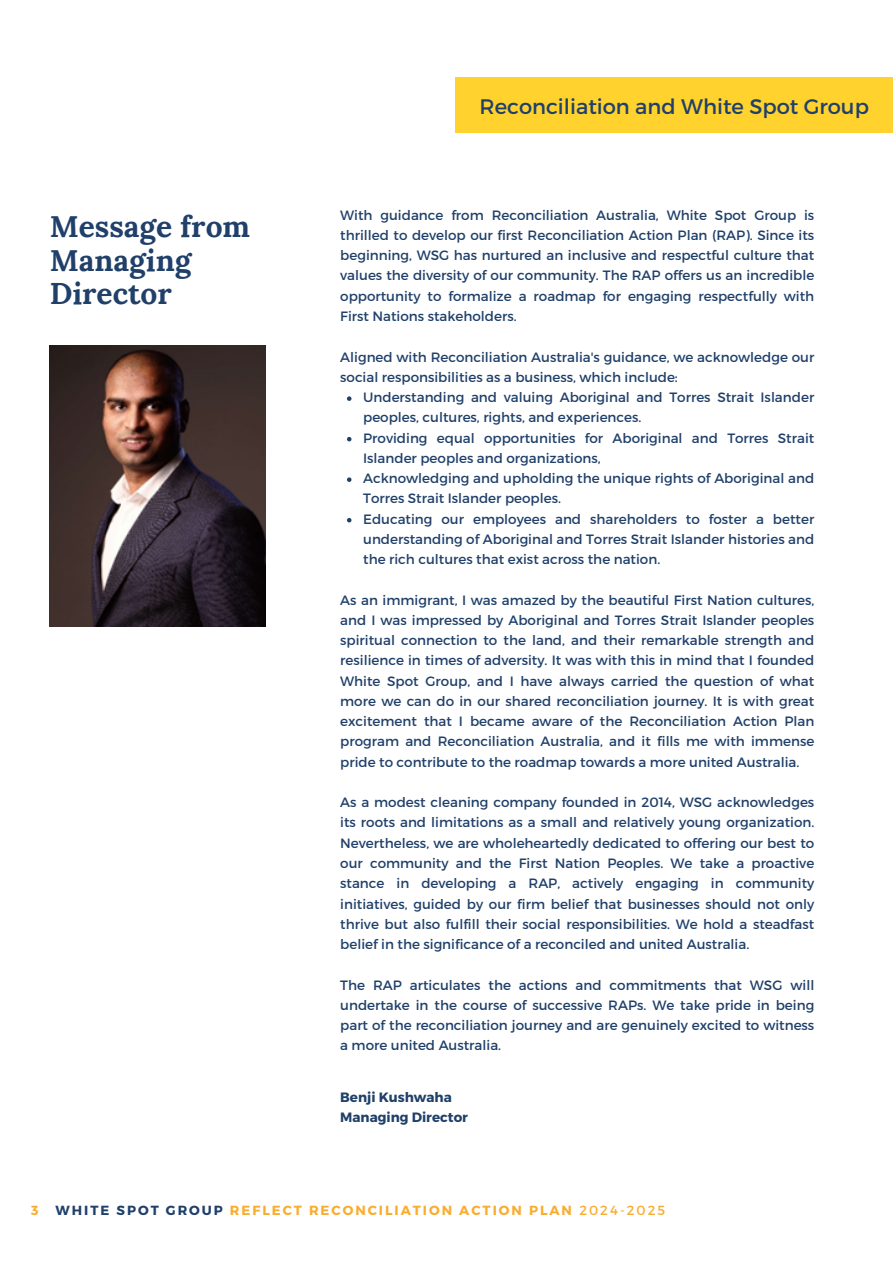
<style>
.page{position:relative;width:893px;height:1264px;background:#fff}
.page>*{position:absolute;margin:0;border:0;box-sizing:border-box;transform-origin:0 0}
.t1{font:700 29.85px/33.8px "Lora";color:#20406a}
.t2{font:21px "Montserrat";color:#20406a}
.t3{font:13.5px/20.2px "Montserrat";color:#20406a;text-align:justify}
.t4{font:700 13.5px/20.2px "Montserrat";color:#20406a}
.t5{font:700 13.2px "Montserrat";letter-spacing:.15em;color:#f9ad30}
.s1{color:#20406a}
.s2{font-weight:400}
</style>
<div class="page">
<div style="left:455px;top:78px;width:437px;height:55px;background:#ffd22e"></div>
<svg style="left:347px;top:396px;width:4px;height:5px"></svg>
<svg style="left:347px;top:437px;width:4px;height:4px"></svg>
<svg style="left:347px;top:477px;width:4px;height:5px"></svg>
<svg style="left:347px;top:518px;width:4px;height:4px"></svg>
<img style="left:50px;top:346px;width:216px;height:280px">
<p class="t1" style="left:50px;top:209px;width:202px">Message from<br>Managing<br>Director</p>
<p class="t2" style="left:479px;top:93px;width:391px">Reconciliation and White Spot Group</p>
<p class="t3" style="left:340px;top:204px;width:475px">With guidance from Reconciliation Australia, White Spot Group is thrilled to develop our first Reconciliation Action Plan (RAP). Since its beginning, WSG has nurtured an inclusive and respectful culture that values the diversity of our community. The RAP offers us an incredible opportunity to formalize a roadmap for engaging respectfully with First Nations stakeholders.</p>
<h2 class="t3" style="left:340px;top:346px;width:475px">Aligned with Reconciliation Australia's guidance, we acknowledge our social responsibilities as a business, which include:</h2>
<h1 class="t3" style="left:363px;top:386px;width:452px">Understanding and valuing Aboriginal and Torres Strait Islander peoples, cultures, rights, and experiences.</h1>
<p class="t3" style="left:363px;top:427px;width:452px">Providing equal opportunities for Aboriginal and Torres Strait<br>Islander peoples and organizations,</p>
<p class="t3" style="left:363px;top:467px;width:452px">Acknowledging and upholding the unique rights of Aboriginal and<br>Torres Strait Islander peoples.</p>
<p class="t3" style="left:363px;top:508px;width:452px">Educating our employees and shareholders to foster a better understanding of Aboriginal and Torres Strait Islander histories and the rich cultures that exist across the nation.</p>
<p class="t3" style="left:340px;top:589px;width:475px">As an immigrant, I was amazed by the beautiful First Nation cultures, and I was impressed by Aboriginal and Torres Strait Islander peoples spiritual connection to the land, and their remarkable strength and resilience in times of adversity. It was with this in mind that I founded White Spot Group, and I have always carried the question of what more we can do in our shared reconciliation journey. It is with great excitement that I became aware of the Reconciliation Action Plan program and Reconciliation Australia, and it fills me with immense pride to contribute to the roadmap towards a more united Australia.</p>
<p class="t3" style="left:340px;top:791px;width:475px">As a modest cleaning company founded in 2014, WSG acknowledges its roots and limitations as a small and relatively young organization.<br>Nevertheless, we are wholeheartedly dedicated to offering our best to our community and the First Nation Peoples. We take a proactive stance in developing a RAP, actively engaging in community initiatives, guided by our firm belief that businesses should not only thrive but also fulfill their social responsibilities. We hold a steadfast belief in the significance of a reconciled and united Australia.</p>
<p class="t3" style="left:340px;top:973px;width:475px">The RAP articulates the actions and commitments that WSG will undertake in the course of successive RAPs. We take pride in being part of the reconciliation journey and are genuinely excited to witness a more united Australia.</p>
<p class="t4" style="left:340px;top:1086px;width:129px">Benji Kushwaha<br>Managing Director</p>
<h4 class="t5" style="left:31px;top:1201px;width:9px">3</h4>
<h4 class="t5" style="left:56px;top:1201px;width:611px"><span class="s1">WHITE SPOT GROUP</span> REFLECT RECONCILIATION ACTION PLAN <span class="s2">2024-2025</span></h4>
</div>
